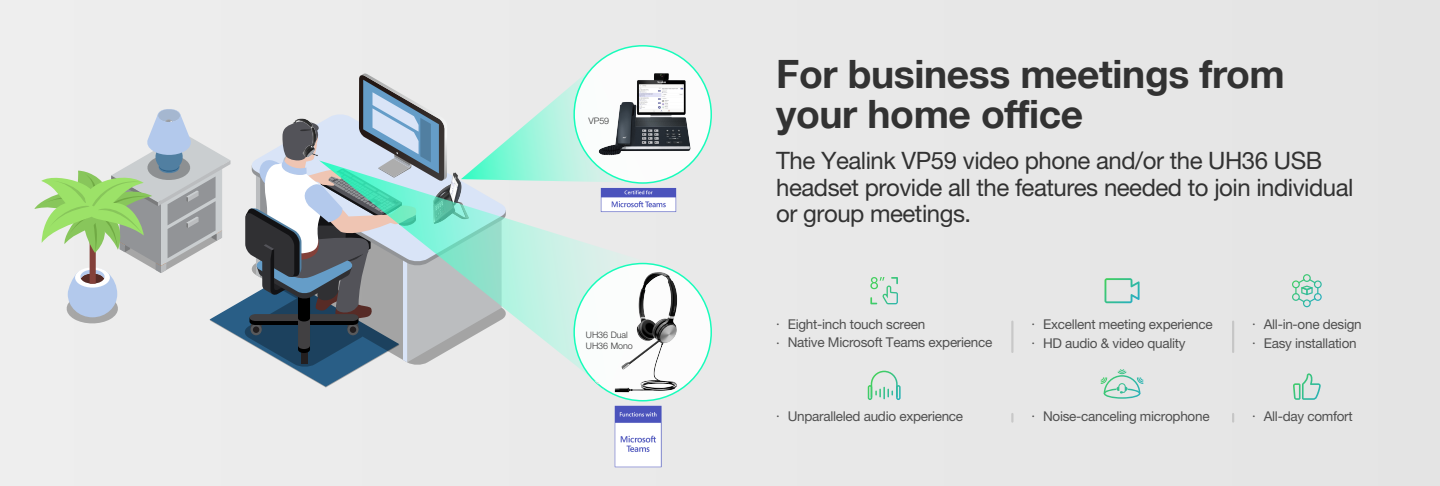
<style>
.page{position:relative;width:1440px;height:486px;background:#fff}
.page>*{position:absolute;margin:0;border:0;box-sizing:border-box;transform-origin:0 0}
.t1{font:700 39px/39.2px "Helvetica Neue LT";letter-spacing:-.01em;color:#323232}
.t2{font:24px/26.7px "Helvetica Neue LT Pro";letter-spacing:-.02em;color:#323232}
.t3{font:13.5px/18.8px "Helvetica Neue LT Pro";letter-spacing:-.02em;color:#505050}
.t4{font:13.5px/18.8px "Source Han Sans CN";color:#505050}
.t5{font:300 8.93px/10.7px "Helvetica Neue LT Pro";color:#323232}
</style>
<div class="page">
<div style="left:0;top:0;width:1440px;height:485px;background:#e8e8e8"></div>
<img style="left:658px;top:188px;width:19px;height:24px">
<img style="left:614px;top:400px;width:48px;height:68px">
<div style="left:574px;top:46px;width:137px;height:137px;background:#fff;border-radius:50%"></div>
<div style="left:574px;top:263px;width:137px;height:137px;background:#fff;border-radius:50%"></div>
<img style="left:600px;top:267px;width:84px;height:133px">
<svg style="left:34px;top:67px;width:613px;height:320px"></svg>
<img style="left:594px;top:71px;width:106px;height:86px">
<svg style="left:1292px;top:274px;width:30px;height:33px"></svg>
<svg style="left:870px;top:277px;width:28px;height:27px"></svg>
<svg style="left:1105px;top:278px;width:35px;height:25px"></svg>
<hr style="left:1011px;top:321px;width:3px;height:31px;background:#4b4b4b">
<hr style="left:1232px;top:321px;width:2px;height:31px;background:#4b4b4b">
<svg style="left:1011px;top:414px;width:3px;height:7px"></svg>
<svg style="left:1232px;top:414px;width:2px;height:7px"></svg>
<svg style="left:868px;top:370px;width:33px;height:30px"></svg>
<svg style="left:1101px;top:369px;width:42px;height:29px"></svg>
<svg style="left:1293px;top:373px;width:28px;height:26px"></svg>
<p class="t5" style="left:588px;top:115px;width:22px">VP59</p>
<p class="t5" style="left:586px;top:329px;width:49px">UH36 Dual<br>UH36 Mono</p>
<h1 class="t1" style="left:776px;top:54px;width:510px">For business meetings from your home office</h1>
<h2 class="t2" style="left:776px;top:147px;width:579px">The Yealink VP59 video phone and/or the UH36 USB headset provide all the features needed to join individual or group meetings.</h2>
<p class="t3" style="left:788px;top:314px;width:206px">Eight-inch touch screen<br>Native Microsoft Teams experience</p>
<p class="t4" style="left:776px;top:310px;width:5px">. .</p>
<p class="t3" style="left:1043px;top:314px;width:171px">Excellent meeting experience<br>HD audio &amp; video quality</p>
<p class="t4" style="left:1032px;top:310px;width:5px">. .</p>
<p class="t3" style="left:1264px;top:314px;width:99px">All-in-one design<br>Easy installation</p>
<p class="t4" style="left:1252px;top:310px;width:5px">. .</p>
<p class="t4" style="left:1032px;top:403px;width:5px">.</p>
<p class="t3" style="left:1264px;top:406px;width:90px">All-day comfort</p>
<p class="t4" style="left:776px;top:403px;width:5px">.</p>
<p class="t3" style="left:1043px;top:406px;width:168px">Noise-canceling microphone</p>
<p class="t3" style="left:788px;top:406px;width:177px">Unparalleled audio experience</p>
<p class="t4" style="left:1252px;top:403px;width:5px">.</p>
</div>
